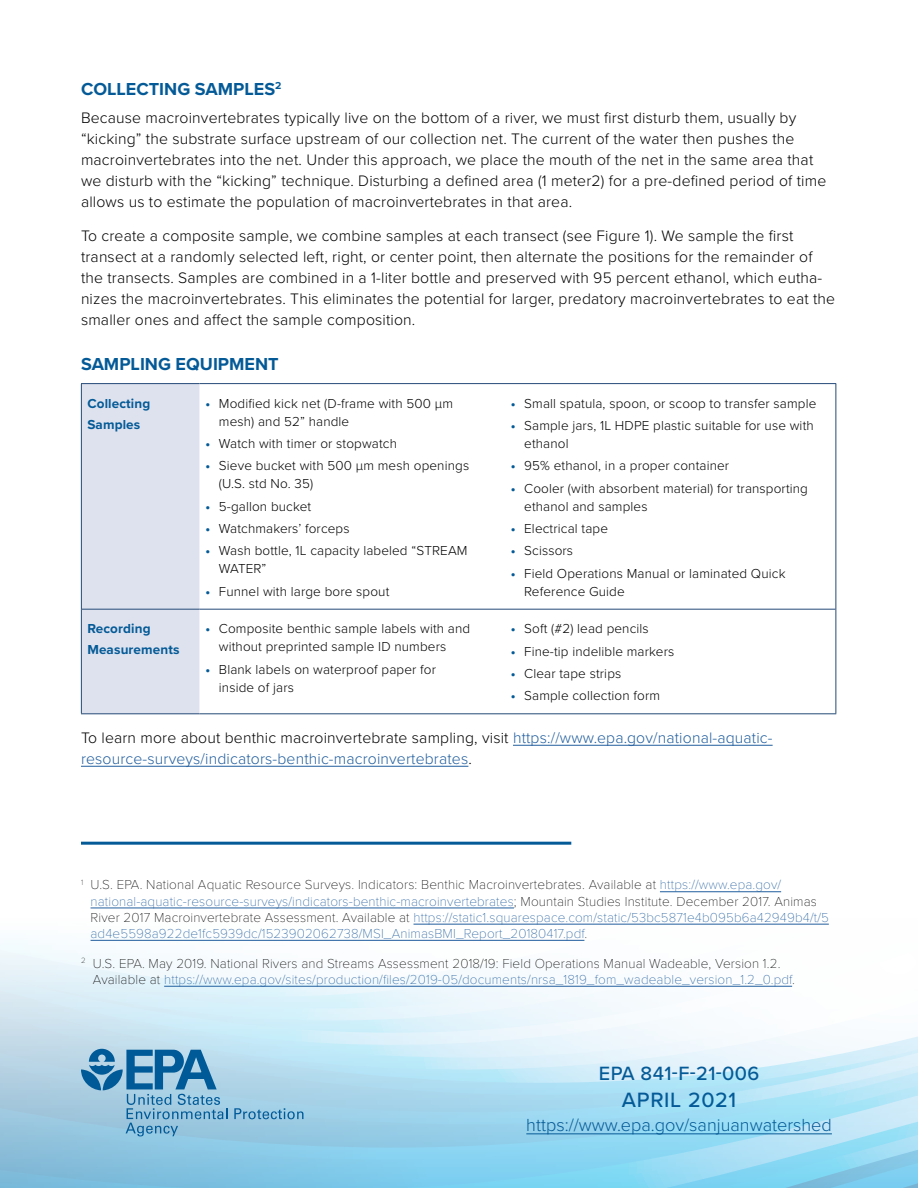
<style>
.page{position:relative;width:918px;height:1188px;background:#fff}
.page>*{position:absolute;margin:0;border:0;box-sizing:border-box;transform-origin:0 0}
.t1{font:500 21.45px "Proxima Nova";letter-spacing:.03em;color:#045a97}
.t2{font:500 19.95px "Proxima Nova";letter-spacing:.02em;color:#045a97}
.t3{font:300 18.15px "Proxima Nova";color:#045a97}
.t4{font:700 18px "Proxima Nova";color:#045a97}
.t5{font:300 15.75px/21px "Proxima Nova";letter-spacing:.01em;color:#000}
.t6{font:300 15.75px/21px "Proxima Nova";letter-spacing:.01em;color:#215e9e}
.t7{font:300 13.5px/18px "Proxima Nova";letter-spacing:.01em;color:#000}
.t8{font:100 13.5px/16.2px "Proxima Nova T";letter-spacing:.01em;color:#215e9e}
.t9{font:100 13.5px/16.2px "Proxima Nova T";letter-spacing:.01em;color:#000}
.Body{font:700 13.5px/21px "Proxima Nova";letter-spacing:.01em;color:#045a97}
.s1{font-weight:700;color:#045a97}
.s2{color:#000}
.s3{color:#215e9e}
</style>
<div class="page">
<svg style="left:0;top:939px;width:585px;height:38px"></svg>
<svg style="left:0;top:977px;width:793px;height:13px"></svg>
<svg style="left:0;top:990px;width:620px;height:11px"></svg>
<svg style="left:0;top:1001px;width:643px;height:13px"></svg>
<svg style="left:0;top:1014px;width:918px;height:29px"></svg>
<svg style="left:0;top:1043px;width:918px;height:13px"></svg>
<svg style="left:0;top:1056px;width:918px;height:6px;background:#d1ebf7"></svg>
<svg style="left:0;top:1062px;width:918px;height:14px;background:#c6e7f5"></svg>
<svg style="left:0;top:1076px;width:918px;height:10px;background:#b7e0f2"></svg>
<svg style="left:0;top:1086px;width:918px;height:13px;background:#addbef"></svg>
<svg style="left:0;top:1099px;width:918px;height:13px;background:#a5d8ee"></svg>
<svg style="left:0;top:1112px;width:918px;height:13px;background:#a1d7ee"></svg>
<svg style="left:0;top:1125px;width:918px;height:15px;background:#98d0e9"></svg>
<svg style="left:0;top:1140px;width:918px;height:13px;background:#93d1eb"></svg>
<svg style="left:0;top:1153px;width:918px;height:35px;background:#83ccea"></svg>
<hr style="left:513px;top:745px;width:260px;height:1px;background:#215e9e">
<hr style="left:81px;top:766px;width:387px;height:1px;background:#215e9e">
<div style="left:82px;top:384px;width:117px;height:329px;background:#dde2ee"></div>
<hr style="left:81px;top:383px;width:118px;height:1px;background:#254a78">
<hr style="left:81px;top:384px;width:1px;height:225px;background:#254a78">
<hr style="left:199px;top:383px;width:278px;height:1px;background:#254a78">
<hr style="left:477px;top:383px;width:359px;height:1px;background:#254a78">
<hr style="left:836px;top:384px;width:1px;height:225px;background:#254a78">
<hr style="left:81px;top:609px;width:1px;height:104px;background:#254a78">
<hr style="left:836px;top:609px;width:1px;height:104px;background:#254a78">
<hr style="left:81px;top:713px;width:118px;height:1px;background:#254a78">
<hr style="left:199px;top:713px;width:278px;height:1px;background:#254a78">
<hr style="left:477px;top:713px;width:359px;height:1px;background:#254a78">
<hr style="left:82px;top:609px;width:117px;height:1px;background:#254a78">
<hr style="left:199px;top:609px;width:278px;height:1px;background:#254a78">
<hr style="left:477px;top:609px;width:359px;height:1px;background:#254a78">
<hr style="left:660px;top:891px;width:121px;height:1px;background:#215e9e">
<hr style="left:91px;top:908px;width:423px;height:1px;background:#215e9e">
<hr style="left:414px;top:924px;width:415px;height:1px;background:#215e9e">
<hr style="left:91px;top:940px;width:493px;height:1px;background:#215e9e">
<hr style="left:164px;top:986px;width:628px;height:1px;background:#215e9e">
<hr style="left:81px;top:842px;width:490px;height:3px;background:#045a97">
<hr style="left:526px;top:1134px;width:306px;height:1px;background:#045a97">
<svg style="left:234px;top:1108px;width:69px;height:11px"></svg>
<svg style="left:81px;top:1049px;width:146px;height:87px;background:#77accd"></svg>
<h3 class="t4" style="left:81px;top:76px;width:202px">COLLECTING SAMPLES<sup>2</sup></h3>
<p class="t5" style="left:81px;top:106px;width:747px">Because macroinvertebrates typically live on the bottom of a river, we must first disturb them, usually by “kicking” the substrate surface upstream of our collection net. The current of the water then pushes the macroinvertebrates into the net. Under this approach, we place the mouth of the net in the same area that we disturb with the “kicking” technique. Disturbing a defined area (1 meter2) for a pre-defined period of time allows us to estimate the population of macroinvertebrates in that area.</p>
<p class="t5" style="left:81px;top:225px;width:756px">To create a composite sample, we combine samples at each transect (see Figure 1). We sample the first transect at a randomly selected left, right, or center point, then alternate the positions for the remainder of the transects. Samples are combined in a 1-liter bottle and preserved with 95 percent ethanol, which eutha&shy;nizes the macroinvertebrates. This eliminates the potential for larger, predatory macroinvertebrates to eat the smaller ones and affect the sample composition.</p>
<h3 class="t4" style="left:81px;top:351px;width:199px">SAMPLING EQUIPMENT</h3>
<p class="Body" style="left:87px;top:392px;width:64px">Collecting<br>Samples</p>
<p class="t7" style="left:219px;top:394px;width:236px;text-indent:-14px"><span class="s1">•</span> Modified kick net (D-frame with 500 µm mesh) and 52” handle</p>
<p class="t7" style="left:205px;top:434px;width:193px"><span class="s1">•</span> Watch with timer or stopwatch</p>
<p class="t7" style="left:219px;top:456px;width:252px;text-indent:-14px"><span class="s1">•</span> Sieve bucket with 500 µm mesh openings (U.S. std No. 35)</p>
<p class="t7" style="left:205px;top:496px;width:107px"><span class="s1">•</span> 5-gallon bucket</p>
<p class="t7" style="left:205px;top:519px;width:146px"><span class="s1">•</span> Watchmakers’ forceps</p>
<p class="t7" style="left:219px;top:541px;width:250px;text-indent:-14px"><span class="s1">•</span> Wash bottle, 1L capacity labeled “STREAM<br>WATER”</p>
<p class="t7" style="left:205px;top:581px;width:185px"><span class="s1">•</span> Funnel with large bore spout</p>
<p class="t7" style="left:511px;top:394px;width:307px"><span class="s1">•</span> Small spatula, spoon, or scoop to transfer sample</p>
<p class="t7" style="left:524px;top:416px;width:291px;text-indent:-14px"><span class="s1">•</span> Sample jars, 1L HDPE plastic suitable for use with ethanol</p>
<p class="t7" style="left:511px;top:456px;width:220px"><span class="s1">•</span> 95% ethanol, in a proper container</p>
<p class="t7" style="left:524px;top:478px;width:285px;text-indent:-14px"><span class="s1">•</span> Cooler (with absorbent material) for transporting ethanol and samples</p>
<p class="t7" style="left:511px;top:519px;width:99px"><span class="s1">•</span> Electrical tape</p>
<p class="t7" style="left:511px;top:541px;width:64px"><span class="s1">•</span> Scissors</p>
<p class="t7" style="left:524px;top:563px;width:263px;text-indent:-14px"><span class="s1">•</span> Field Operations Manual or laminated Quick<br>Reference Guide</p>
<p class="Body" style="left:87px;top:618px;width:94px">Recording<br>Measurements</p>
<p class="t7" style="left:219px;top:619px;width:253px;text-indent:-14px"><span class="s1">•</span> Composite benthic sample labels with and without preprinted sample ID numbers</p>
<p class="t7" style="left:219px;top:659px;width:219px;text-indent:-14px"><span class="s1">•</span> Blank labels on waterproof paper for inside of jars</p>
<p class="t7" style="left:511px;top:619px;width:140px"><span class="s1">•</span> Soft (#2) lead pencils</p>
<p class="t7" style="left:511px;top:641px;width:165px"><span class="s1">•</span> Fine-tip indelible markers</p>
<p class="t7" style="left:511px;top:664px;width:112px"><span class="s1">•</span> Clear tape strips</p>
<p class="t7" style="left:511px;top:686px;width:151px"><span class="s1">•</span> Sample collection form</p>
<p class="t6" style="left:81px;top:726px;width:693px"><span class="s2">To learn more about benthic macroinvertebrate sampling, visit</span> https://www.epa.gov/national-aquatic&shy;resource-surveys/indicators-benthic-macroinvertebrates<span class="s2">.</span></p>
<p class="t8" style="left:91px;top:876px;width:740px;text-indent:-10px"><sup>1</sup> <span class="s2">U.S. EPA. National Aquatic Resource Surveys. Indicators: Benthic Macroinvertebrates. Available at</span> https://www.epa.gov/ national-aquatic-resource-surveys/indicators-benthic-macroinvertebrates<span class="s2">; Mountain Studies Institute. December 2017. Animas River 2017 Macroinvertebrate Assessment. Available at</span> https://static1.squarespace.com/static/53bc5871e4b095b6a42949b4/t/5 ad4e5598a922de1fc5939dc/1523902062738/MSI_AnimasBMI_Report_20180417.pdf<span class="s2">.</span></p>
<p class="t9" style="left:93px;top:954px;width:704px;text-indent:-12px"><sup>2</sup> U.S. EPA. May 2019. National Rivers and Streams Assessment 2018/19: Field Operations Manual Wadeable, Version 1.2.<br>Available at <span class="s3">https://www.epa.gov/sites/production/files/2019-05/documents/nrsa_1819_fom_wadeable_version_1.2_0.pdf</span>.</p>
<p class="t2" style="left:599px;top:1058px;width:162px">EPA 841-F-21-006</p>
<p class="t1" style="left:622px;top:1084px;width:116px">APRIL 2021</p>
<p class="t3" style="left:526px;top:1111px;width:307px">https://www.epa.gov/sanjuanwatershed</p>
</div>
